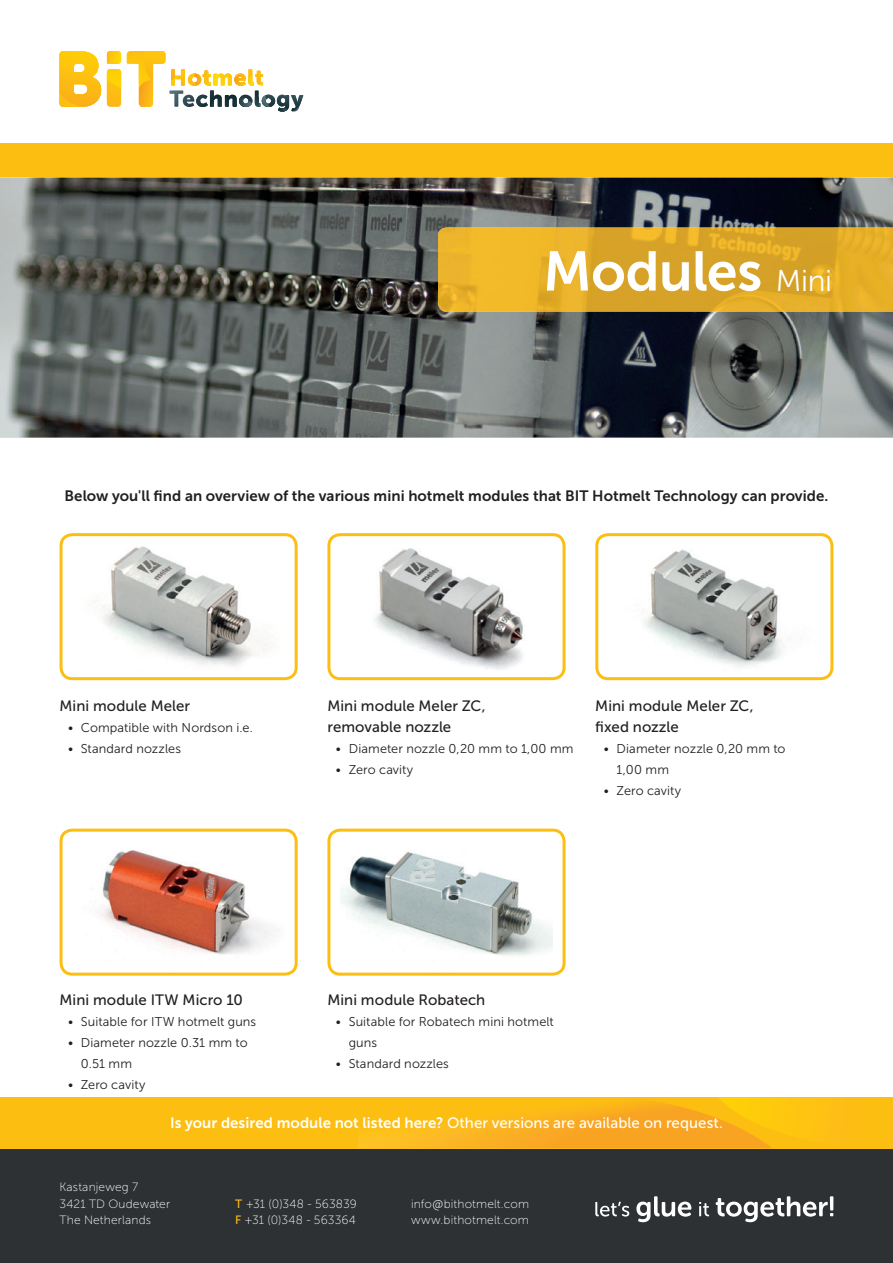
<style>
.page{position:relative;width:893px;height:1263px;background:#fff}
.page>*{position:absolute;margin:0;border:0;box-sizing:border-box;transform-origin:0 0}
.t1{font:55.5px "Museo Sans 700";letter-spacing:-.01em;color:#fff}
.t2{font:15px/21px "Museo Sans 500";letter-spacing:.005em;color:#231f20}
.t3{font:15px "Museo Sans 700";letter-spacing:.005em;color:#231f20}
.t4{font:15px "Museo Sans 500";letter-spacing:.005em;color:#fff}
.t5{font:12.75px/21px "Museo Sans 300";letter-spacing:.01em;color:#231f20}
.t6{font:12px/16.5px "Museo Sans 100";letter-spacing:.015em;color:#fff}
.s1{font-family:"Museo Sans 300";font-size:30px}
.s2{font-family:"Museo Sans 700"}
.s3{font-family:"Museo Sans 500";color:#fdbe12}
.s4{font-family:"DIN Pro";font-weight:300}
</style>
<div class="page">
<svg style="left:60px;top:51px;width:243px;height:61px"></svg>
<div style="left:0;top:144px;width:893px;height:34px;background:#fdbe12"></div>
<div style="left:0;top:1148px;width:893px;height:115px;background:#2d3134"></div>
<svg style="left:595px;top:1202px;width:34px;height:14px"></svg>
<svg style="left:636px;top:1196px;width:55px;height:26px"></svg>
<svg style="left:699px;top:1202px;width:10px;height:14px"></svg>
<svg style="left:716px;top:1196px;width:117px;height:26px"></svg>
<div style="left:0;top:1097px;width:893px;height:51px;background:#fdbe12"></div>
<img style="left:772px;top:1098px;width:7px;height:31px">
<img style="left:358px;top:1097px;width:414px;height:51px">
<img style="left:0;top:178px;width:893px;height:260px">
<img style="left:438px;top:228px;width:455px;height:84px">
<img style="left:96px;top:546px;width:180px;height:121px">
<div style="left:60px;top:533px;width:238px;height:147px;border:3px solid #fdbe12;border-radius:11px"></div>
<img style="left:374px;top:548px;width:149px;height:122px">
<div style="left:327px;top:533px;width:239px;height:147px;border:3px solid #fdbe12;border-radius:11px"></div>
<img style="left:643px;top:549px;width:140px;height:119px">
<div style="left:595px;top:533px;width:238px;height:147px;border:3px solid #fdbe12;border-radius:11px"></div>
<img style="left:92px;top:850px;width:188px;height:105px">
<div style="left:60px;top:829px;width:238px;height:147px;border:3px solid #fdbe12;border-radius:11px"></div>
<img style="left:340px;top:851px;width:213px;height:105px">
<div style="left:327px;top:829px;width:239px;height:147px;border:3px solid #fdbe12;border-radius:11px"></div>
<h1 class="t1" style="left:543px;top:240px;width:291px">Modules <span class="s1">Mini</span></h1>
<p class="t3" style="left:65px;top:487px;width:765px">Below you'll find an overview of the various mini hotmelt modules that BIT Hotmelt Technology can provide.</p>
<p class="t2" style="left:60px;top:695px;width:132px">Mini module Meler</p>
<p class="t5" style="left:68px;top:717px;width:186px">• Compatible with Nordson i.e.</p>
<p class="t5" style="left:68px;top:738px;width:114px">• Standard nozzles</p>
<p class="t2" style="left:327px;top:695px;width:160px">Mini module Meler ZC, removable nozzle</p>
<p class="t5" style="left:336px;top:738px;width:239px">• Diameter nozzle 0,20 mm to 1,00 mm</p>
<p class="t5" style="left:336px;top:759px;width:79px">• Zero cavity</p>
<p class="t2" style="left:595px;top:695px;width:160px">Mini module Meler ZC, fixed nozzle</p>
<p class="t5" style="left:617px;top:738px;width:170px;text-indent:-13px">• Diameter nozzle 0,20 mm to<br>1,00 mm</p>
<p class="t5" style="left:604px;top:780px;width:79px">• Zero cavity</p>
<p class="t2" style="left:60px;top:989px;width:185px">Mini module ITW Micro 10</p>
<p class="t5" style="left:68px;top:1011px;width:190px">• Suitable for ITW hotmelt guns</p>
<p class="t5" style="left:81px;top:1032px;width:168px;text-indent:-13px">• Diameter nozzle 0.31 mm to<br>0.51 mm</p>
<p class="t5" style="left:68px;top:1074px;width:79px">• Zero cavity</p>
<p class="t2" style="left:327px;top:989px;width:159px">Mini module Robatech</p>
<p class="t5" style="left:349px;top:1011px;width:207px;text-indent:-13px">• Suitable for Robatech mini hotmelt guns</p>
<p class="t5" style="left:336px;top:1053px;width:114px">• Standard nozzles</p>
<p class="t4" style="left:170px;top:1115px;width:554px"><span class="s2">Is your desired module not listed here?</span> Other versions are available on request.</p>
<p class="t6" style="left:60px;top:1179px;width:112px">Kastanjeweg 7<br>3421 TD Oudewater<br>The Netherlands</p>
<p class="t6" style="left:235px;top:1195px;width:123px"><span class="s3">T</span> +31 (0)348 - 563839<br><span class="s3">F</span> +31 (0)348 - 563364</p>
<p class="t6" style="left:411px;top:1195px;width:119px">info<span class="s4">@</span>bithotmelt.com www.bithotmelt.com</p>
</div>
